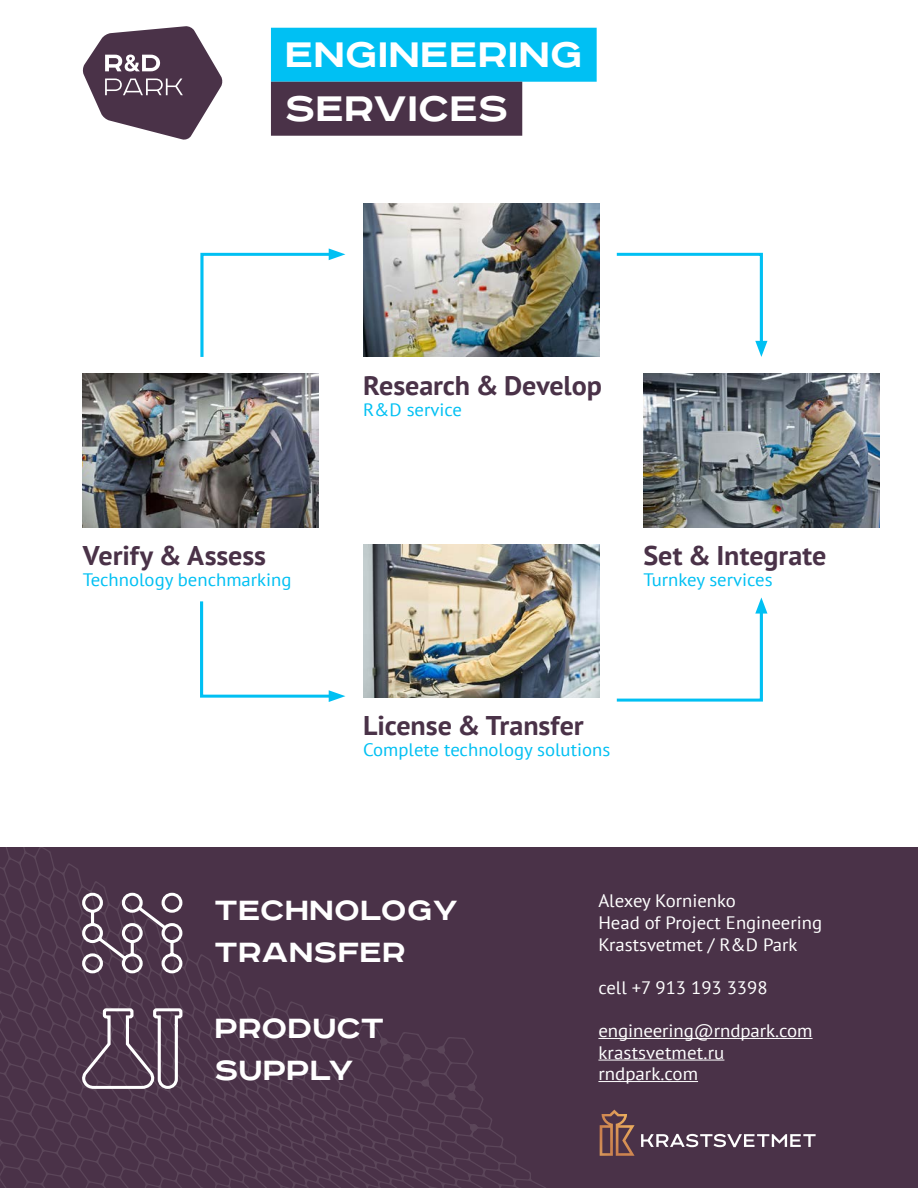
<style>
.page{position:relative;width:918px;height:1188px;background:#fff}
.page>*{position:absolute;margin:0;border:0;box-sizing:border-box;transform-origin:0 0}
.t1{font:700 45px/54px "Road Radio";letter-spacing:.005em;color:#fff;scale:1.04 1}
.t2{font:700 35.25px/42.3px "Road Radio";letter-spacing:.005em;color:#fff;scale:1.04 1}
.t3{font:700 27px "PT Sans";letter-spacing:-.005em;color:#4a3248;scale:1.04 1}
.t4{font:18px/21.6px "PT Sans";color:#fff;scale:1.04 1}
.t5{font:18px "PT Sans";color:#00c0f3;scale:1.04 1}
.t6{font:18px "PT Sans";color:#fff;scale:1.05 1}
</style>
<div class="page">
<div style="left:0;top:848px;width:918px;height:340px;background:#4a3248"></div>
<div style="left:271px;top:27px;width:326px;height:55px;background:#00c0f3"></div>
<div style="left:271px;top:81px;width:251px;height:55px;background:#4a3248"></div>
<svg style="left:82px;top:26px;width:141px;height:114px"></svg>
<svg style="left:764px;top:1134px;width:52px;height:13px"></svg>
<svg style="left:0;top:847px;width:764px;height:341px"></svg>
<svg style="left:81px;top:1007px;width:103px;height:84px"></svg>
<svg style="left:81px;top:891px;width:103px;height:84px"></svg>
<img style="left:83px;top:374px;width:236px;height:153px">
<img style="left:643px;top:374px;width:236px;height:153px">
<img style="left:363px;top:204px;width:236px;height:153px">
<img style="left:363px;top:544px;width:236px;height:153px">
<svg style="left:200px;top:248px;width:145px;height:109px"></svg>
<svg style="left:200px;top:601px;width:145px;height:101px"></svg>
<svg style="left:616px;top:252px;width:151px;height:105px"></svg>
<svg style="left:616px;top:597px;width:151px;height:105px"></svg>
<div style="left:598px;top:1066px;width:239px;height:19px;background:#4a3248"></div>
<hr style="left:598px;top:1081px;width:100px;height:1px;background:#fff">
<div style="left:598px;top:1045px;width:239px;height:18px;background:#4a3248"></div>
<hr style="left:598px;top:1060px;width:126px;height:1px;background:#fff">
<div style="left:598px;top:1023px;width:239px;height:20px;background:#4a3248"></div>
<hr style="left:598px;top:1038px;width:215px;height:1px;background:#fff">
<h1 class="t1" style="left:285px;top:27px;width:288px">Engineering services</h1>
<h3 class="t3" style="left:83px;top:538px;width:178px">Verify &amp; Assess</h3>
<p class="t5" style="left:83px;top:569px;width:202px">Technology benchmarking</p>
<h3 class="t3" style="left:363px;top:367px;width:231px">Research &amp; Develop</h3>
<p class="t5" style="left:363px;top:398px;width:97px">R&amp;D service</p>
<h3 class="t3" style="left:643px;top:538px;width:177px">Set &amp; Integrate</h3>
<p class="t5" style="left:643px;top:569px;width:126px">Turnkey services</p>
<h3 class="t3" style="left:363px;top:708px;width:214px">License &amp; Transfer</h3>
<p class="t5" style="left:363px;top:739px;width:239px">Complete technology solutions</p>
<h2 class="t2" style="left:215px;top:889px;width:236px">Technology<br>Transfer</h2>
<h2 class="t2" style="left:215px;top:1007px;width:165px">product supply</h2>
<p class="t4" style="left:598px;top:890px;width:217px">Alexey Kornienko<br>Head of Project Engineering<br>Krastsvetmet / R&amp;D Park</p>
<p class="t4" style="left:598px;top:976px;width:164px">cell +7 913 193 3398</p>
<p class="t6" style="left:598px;top:1019px;width:205px">engineering@rndpark.com</p>
<p class="t6" style="left:598px;top:1041px;width:121px">krastsvetmet.ru</p>
<p class="t6" style="left:598px;top:1062px;width:96px">rndpark.com</p>
</div>
